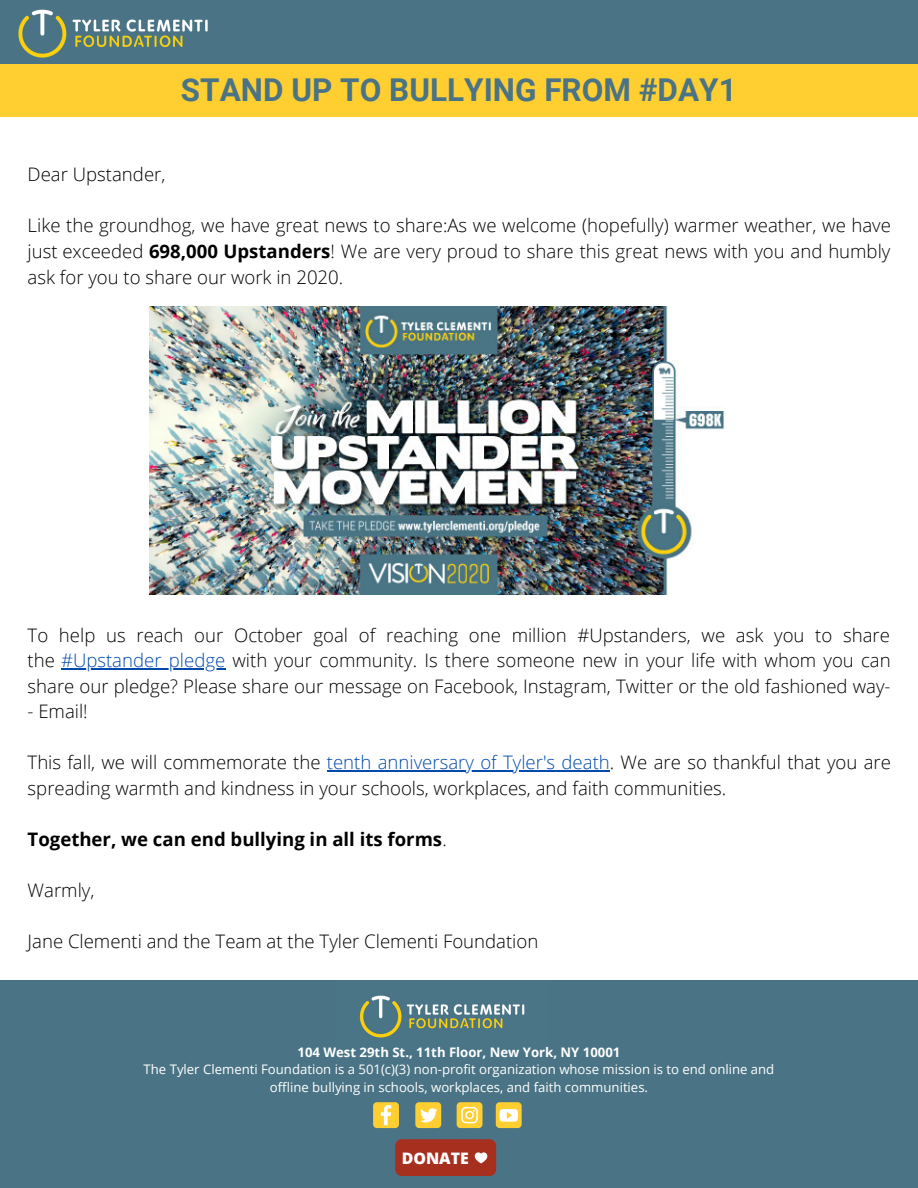
<style>
.page{position:relative;width:918px;height:1188px;background:#fff}
.page>*{position:absolute;margin:0;border:0;box-sizing:border-box;transform-origin:0 0}
.t1{font:700 31.5px "Roboto";color:#4a7485}
.t2{font:300 18.6px/25.5px "Open Sans";color:#000;text-align:justify}
.t3{font:700 18.6px "Open Sans";color:#000}
.t4{font:800 15.9px "Open Sans";color:#fff}
.t5{font:13.2px/17.7px "Open Sans";color:#fff;text-align:center}
.t6{font:700 13.2px "Open Sans";color:#fff}
.s1{font-weight:700}
.s2{color:#004aad}
.s3{font-weight:300}
</style>
<div class="page">
<div style="left:0;top:0;width:918px;height:65px;background:#4a7485"></div>
<div style="left:0;top:64px;width:918px;height:53px;background:#ffce30"></div>
<img style="left:18px;top:9px;width:190px;height:49px">
<hr style="left:61px;top:668px;width:164px;height:1px;background:#004aad">
<hr style="left:327px;top:771px;width:283px;height:1px;background:#004aad">
<div style="left:0;top:980px;width:918px;height:208px;background:#4a7485"></div>
<img style="left:359px;top:995px;width:166px;height:43px">
<svg style="left:373px;top:1102px;width:26px;height:26px"></svg>
<svg style="left:415px;top:1102px;width:26px;height:26px"></svg>
<svg style="left:457px;top:1102px;width:26px;height:26px"></svg>
<div style="left:496px;top:1102px;width:26px;height:26px;background:#ffce30;border-radius:4px"></div>
<svg style="left:500px;top:1109px;width:18px;height:13px"></svg>
<div style="left:395px;top:1139px;width:101px;height:37px;background:#a62f1e;border-radius:7px"></div>
<svg style="left:475px;top:1152px;width:12px;height:12px"></svg>
<img style="left:150px;top:306px;width:575px;height:288px">
<h1 class="t1" style="left:181px;top:72px;width:557px">STAND UP TO BULLYING FROM #DAY1</h1>
<p class="t2" style="left:28px;top:161px;width:139px">Dear Upstander,</p>
<p class="t2" style="left:28px;top:212px;width:865px">Like the groundhog, we have great news to share:As we welcome (hopefully) warmer weather, we have just exceeded <span class="s1">698,000 Upstanders</span>! We are very proud to share this great news with you and humbly ask for you to share our work in 2020.</p>
<p class="t2" style="left:28px;top:622px;width:865px">To help us reach our October goal of reaching one million #Upstanders, we ask you to share the <span class="s2">#Upstander pledge</span> with your community. Is there someone new in your life with whom you can share our pledge? Please share our message on Facebook, Instagram, Twitter or the old fashioned way-</p>
<p class="t2" style="left:28px;top:698px;width:62px">- Email!</p>
<p class="t2" style="left:28px;top:749px;width:865px">This fall, we will commemorate the <span class="s2">tenth anniversary of Tyler's death</span>. We are so thankful that you are spreading warmth and kindness in your schools, workplaces, and faith communities.</p>
<p class="t3" style="left:28px;top:826px;width:421px">Together, we can end bullying in all its forms<span class="s3">.</span></p>
<p class="t2" style="left:28px;top:877px;width:68px">Warmly,</p>
<p class="t2" style="left:28px;top:929px;width:512px">Jane Clementi and the Team at the Tyler Clementi Foundation</p>
<p class="t6" style="left:298px;top:1043px;width:324px">104 West 29th St., 11th Floor, New York, NY 10001</p>
<p class="t5" style="left:144px;top:1060px;width:632px">The Tyler Clementi Foundation is a 501(c)(3) non-profit organization whose mission is to end online and offline bullying in schools, workplaces, and faith communities.</p>
<p class="t4" style="left:402px;top:1147px;width:68px">DONATE</p>
</div>
